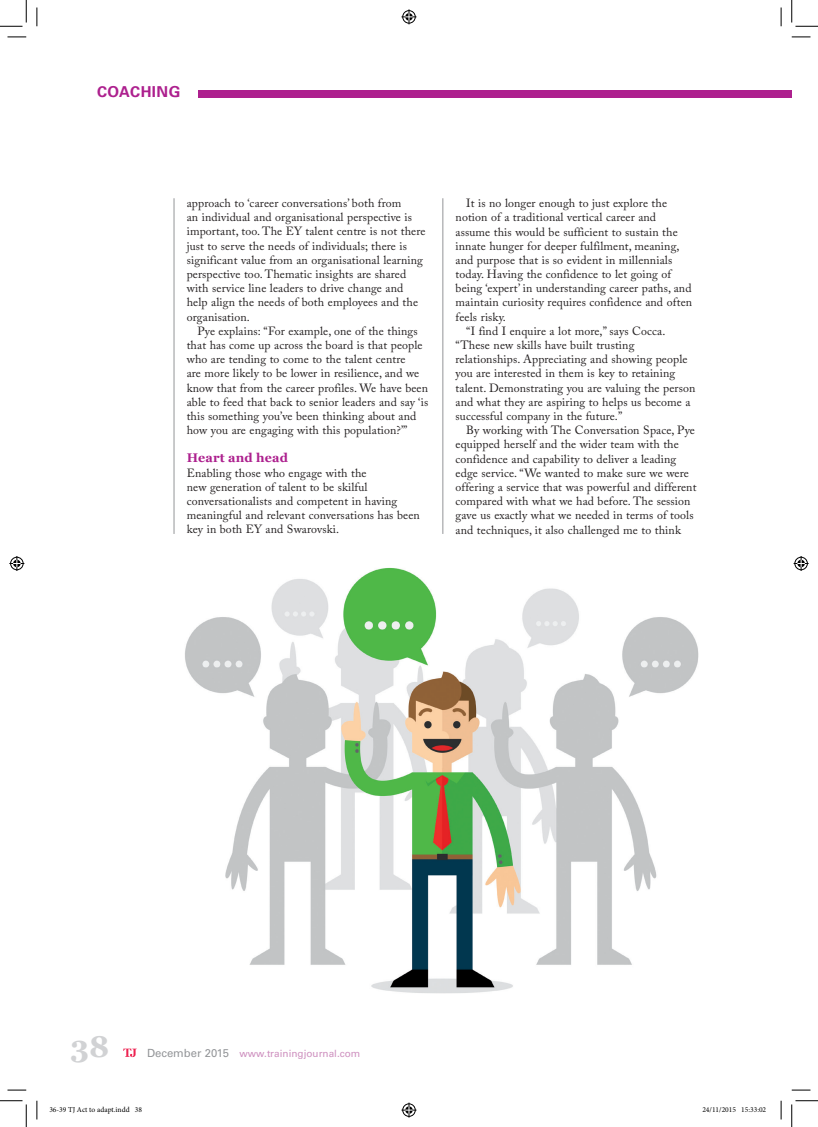
<style>
.page{position:relative;width:818px;height:1127px;background:#fff}
.page>*{position:absolute;margin:0;border:0;box-sizing:border-box;transform-origin:0 0}
.t1{font:700 30px "Georgia";color:#d1d2d4}
.t2{font:700 15px "Univers LT Std";letter-spacing:.03em;color:#ad208e}
.t3{font:700 12.5px "Georgia";letter-spacing:.01em;color:#ad208e}
.t4{font:11.88px/14.1px "Adobe Caslon Pro";letter-spacing:.01em;color:#231f20}
.t5{font:10px "Univers LT Std";color:#ce90bf}
.t6{font:7.5px "Minion Pro";color:#000}
.s1{font-size:11.25px;color:#939598}
</style>
<div class="page">
<svg style="left:123px;top:1048px;width:14px;height:8px"></svg>
<div style="left:97px;top:90px;width:695px;height:7px;background:#ad208e"></div>
<div style="left:97px;top:79px;width:101px;height:25px;background:#fff"></div>
<hr style="left:174px;top:198px;width:1px;height:336px;background:#939598">
<hr style="left:442px;top:198px;width:1px;height:336px;background:#939598">
<img style="left:185px;top:568px;width:514px;height:426px">
<svg style="left:8px;top:36px;width:18px;height:2px"></svg>
<svg style="left:792px;top:36px;width:18px;height:2px"></svg>
<svg style="left:8px;top:1089px;width:18px;height:1px"></svg>
<svg style="left:792px;top:1089px;width:18px;height:1px"></svg>
<svg style="left:36px;top:8px;width:2px;height:18px"></svg>
<svg style="left:36px;top:1100px;width:2px;height:19px"></svg>
<svg style="left:780px;top:8px;width:2px;height:18px"></svg>
<svg style="left:780px;top:1100px;width:2px;height:19px"></svg>
<svg style="left:0;top:0;width:27px;height:27px"></svg>
<svg style="left:0;top:1100px;width:27px;height:26px"></svg>
<svg style="left:791px;top:0;width:27px;height:27px"></svg>
<svg style="left:791px;top:1100px;width:27px;height:26px"></svg>
<svg style="left:401px;top:9px;width:15px;height:15px"></svg>
<svg style="left:401px;top:1102px;width:15px;height:15px"></svg>
<svg style="left:9px;top:556px;width:15px;height:15px"></svg>
<svg style="left:793px;top:556px;width:15px;height:15px"></svg>
<p class="t2" style="left:97px;top:83px;width:85px">COACHING</p>
<p class="t4" style="left:187px;top:196px;width:240px">approach to ‘career conversations’ both from<br>an individual and organisational perspective is important, too. The EY talent centre is not there just to serve the needs of individuals; there is significant value from an organisational learning perspective too. Thematic insights are shared with service line leaders to drive change and help align the needs of both employees and the organisation.</p>
<p class="t4" style="left:187px;top:323px;width:243px;text-indent:11px">Pye explains: “For example, one of the things that has come up across the board is that people who are tending to come to the talent centre<br>are more likely to be lower in resilience, and we know that from the career profiles. We have been able to feed that back to senior leaders and say ‘is this something you’ve been thinking about and how you are engaging with this population?’”</p>
<p class="t3" style="left:187px;top:450px;width:103px">Heart and head</p>
<p class="t4" style="left:187px;top:465px;width:235px">Enabling those who engage with the<br>new generation of talent to be skilful conversationalists and competent in having meaningful and relevant conversations has been key in both EY and Swarovski.</p>
<p class="t4" style="left:466px;top:196px;width:202px">It is no longer enough to just explore the</p>
<p class="t4" style="left:456px;top:210px;width:202px">notion of a traditional vertical career and</p>
<p class="t4" style="left:456px;top:224px;width:224px">assume this would be sufficient to sustain the</p>
<p class="t4" style="left:456px;top:238px;width:225px">innate hunger for deeper fulfilment, meaning,</p>
<p class="t4" style="left:456px;top:253px;width:218px">and purpose that is so evident in millennials</p>
<p class="t4" style="left:456px;top:267px;width:217px">today. Having the confidence to let going of</p>
<p class="t4" style="left:456px;top:281px;width:237px">being ‘expert’ in understanding career paths, and</p>
<p class="t4" style="left:456px;top:295px;width:238px">maintain curiosity requires confidence and often</p>
<p class="t4" style="left:456px;top:309px;width:52px">feels risky.</p>
<p class="t4" style="left:466px;top:323px;width:201px">“I find I enquire a lot more,” says Cocca.</p>
<p class="t4" style="left:456px;top:338px;width:180px">“These new skills have built trusting</p>
<p class="t4" style="left:456px;top:352px;width:233px">relationships. Appreciating and showing people</p>
<p class="t4" style="left:456px;top:366px;width:221px">you are interested in them is key to retaining</p>
<p class="t4" style="left:456px;top:380px;width:241px">talent. Demonstrating you are valuing the person</p>
<p class="t4" style="left:456px;top:394px;width:237px">and what they are aspiring to helps us become a</p>
<p class="t4" style="left:456px;top:409px;width:168px">successful company in the future.”</p>
<p class="t4" style="left:466px;top:423px;width:230px">By working with The Conversation Space, Pye</p>
<p class="t4" style="left:456px;top:437px;width:225px">equipped herself and the wider team with the</p>
<p class="t4" style="left:456px;top:451px;width:222px">confidence and capability to deliver a leading</p>
<p class="t4" style="left:456px;top:465px;width:235px">edge service. “We wanted to make sure we were</p>
<p class="t4" style="left:456px;top:479px;width:242px">offering a service that was powerful and different</p>
<p class="t4" style="left:456px;top:494px;width:236px">compared with what we had before. The session</p>
<p class="t4" style="left:456px;top:508px;width:240px">gave us exactly what we needed in terms of tools</p>
<p class="t4" style="left:456px;top:522px;width:227px">and techniques, it also challenged me to think</p>
<h1 class="t1" style="left:71px;top:1027px;width:41px">38</h1>
<p class="t5" style="left:147px;top:1047px;width:215px"><span class="s1">December 2015</span> www.trainingjournal.com</p>
<p class="t6" style="left:49px;top:1104px;width:94px">36-39 TJ Act to adapt.indd 38</p>
<p class="t6" style="left:702px;top:1104px;width:65px">24/11/2015 15:33:02</p>
</div>
